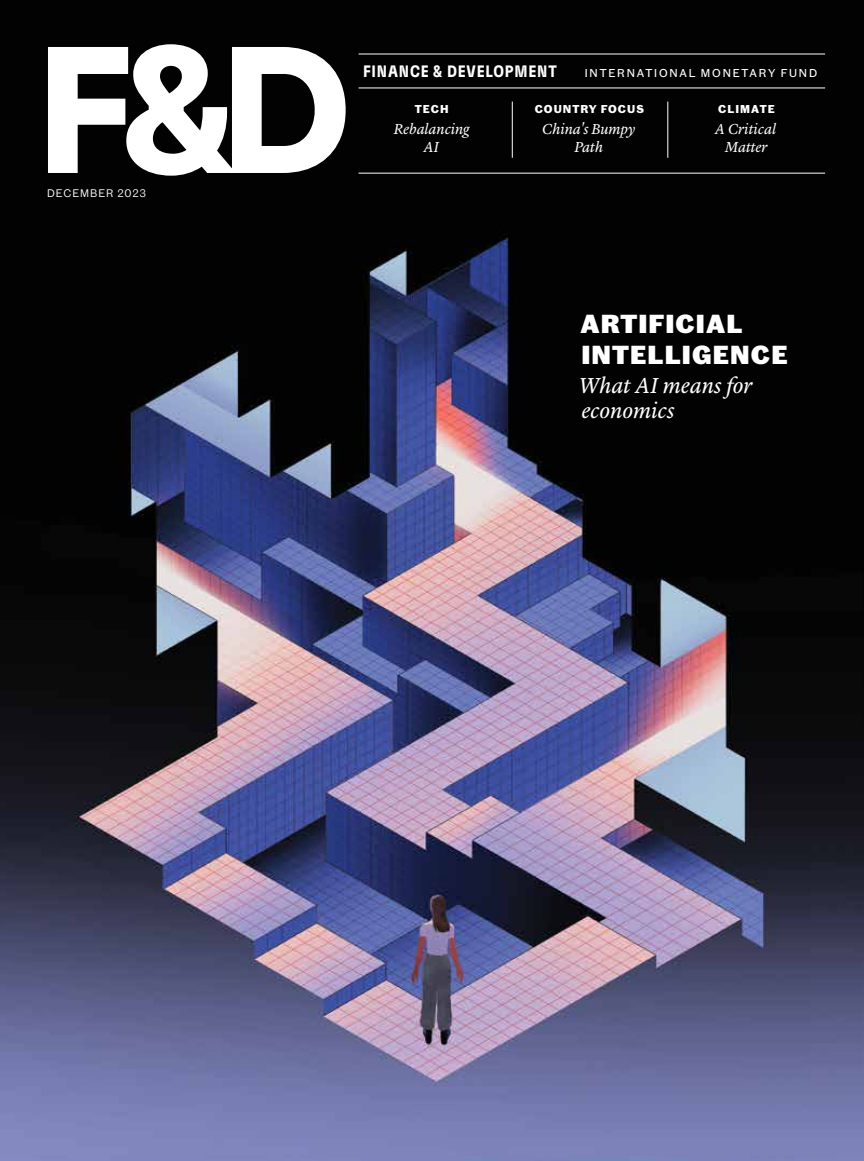
<style>
.page{position:relative;width:864px;height:1161px;background:#fff}
.page>*{position:absolute;margin:0;border:0;box-sizing:border-box;transform-origin:0 0}
.t1{font:800 24px/31.5px "Caslon Doric";letter-spacing:.045em;color:#fff}
.t2{font:italic 22.5px/25.5px "Lyon Text";letter-spacing:-.005em;color:#fff}
.t3{font:700 condensed 16.5px "GT Flexa";letter-spacing:.05em;color:#fff}
.t4{font:italic 15px/18px "Lyon Text";letter-spacing:-.005em;color:#fff;text-align:center}
.t5{font:10.5px "Caslon Doric Regular No 2";letter-spacing:.17em;color:#fff}
.t6{font:700 10.5px "Caslon Doric";letter-spacing:.095em;color:#fff}
.t7{font:10.2px "Caslon Doric";letter-spacing:.095em;color:#fff}
</style>
<div class="page">
<img style="left:0;top:0;width:864px;height:1161px">
<hr style="left:359px;top:54px;width:466px;height:1px;background:#fff">
<hr style="left:359px;top:88px;width:466px;height:1px;background:#fff">
<hr style="left:359px;top:173px;width:466px;height:1px;background:#fff">
<hr style="left:512px;top:102px;width:1px;height:56px;background:#fff">
<hr style="left:667px;top:102px;width:1px;height:56px;background:#fff">
<svg style="left:48px;top:44px;width:298px;height:132px"></svg>
<p class="t7" style="left:47px;top:185px;width:100px">DECEMBER 2023</p>
<p class="t3" style="left:363px;top:61px;width:195px">FINANCE &amp; DEVELOPMENT</p>
<p class="t5" style="left:585px;top:65px;width:234px">INTERNATIONAL MONETARY FUND</p>
<p class="t6" style="left:415px;top:101px;width:35px">TECH</p>
<p class="t4" style="left:394px;top:119px;width:77px">Rebalancing<br>AI</p>
<p class="t6" style="left:535px;top:101px;width:111px">COUNTRY FOCUS</p>
<p class="t4" style="left:542px;top:119px;width:94px">China's Bumpy<br>Path</p>
<p class="t6" style="left:718px;top:101px;width:58px">CLIMATE</p>
<p class="t4" style="left:715px;top:119px;width:63px">A Critical<br>Matter</p>
<h1 class="t1" style="left:581px;top:306px;width:209px">ARTIFICIAL<br>INTELLIGENCE</h1>
<h2 class="t2" style="left:579px;top:371px;width:175px">What AI means for economics</h2>
</div>
